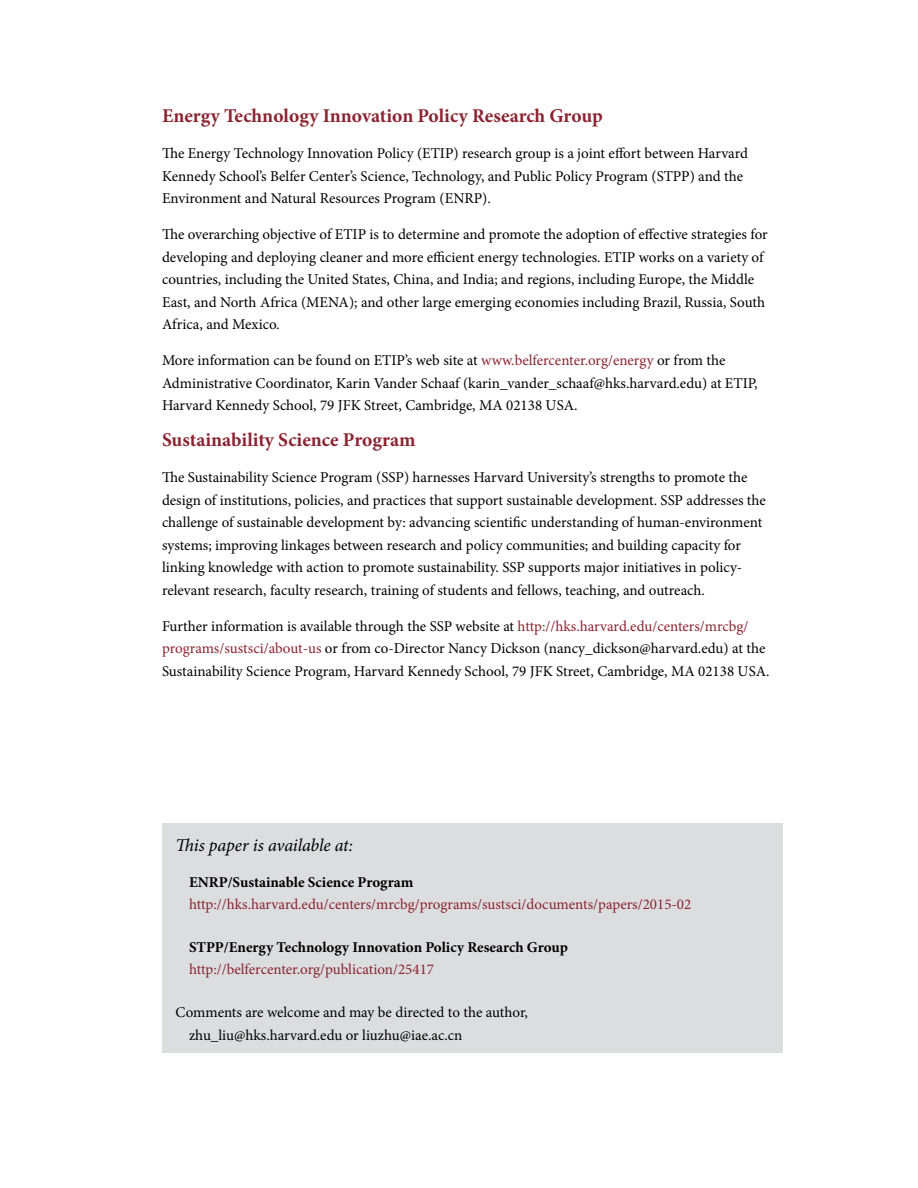
<style>
.page{position:relative;width:918px;height:1188px;background:#fff}
.page>*{position:absolute;margin:0;border:0;box-sizing:border-box;transform-origin:0 0}
.Primary_type{font:700 19.5px "Minion Pro";letter-spacing:-.01em;color:#8b2331}
.Primary_type-2{font:italic 18px "Minion Pro";letter-spacing:-.005em;color:#000}
.Primary_type-3{font:15px/22.5px "Minion Pro";color:#000}
.Primary_type-4{font:15px/22.5px "Minion Pro";color:#8b2331}
.Primary_type-5{font:700 15px/22.5px "Minion Pro";letter-spacing:-.005em;color:#000}
.s1{color:#8b2331}
.s2{font-weight:700;color:#000}
.s3{font-weight:400;color:#8b2331}
</style>
<div class="page">
<div style="left:162px;top:824px;width:621px;height:229px;background:#dcddde"></div>
<p class="Primary_type" style="left:162px;top:102px;width:442px">Energy Technology Innovation Policy Research Group</p>
<p class="Primary_type-3" style="left:162px;top:142px;width:588px">The Energy Technology Innovation Policy (ETIP) research group is a joint effort between Harvard<br>Kennedy School’s Belfer Center’s Science, Technology, and Public Policy Program (STPP) and the<br>Environment and Natural Resources Program (ENRP).</p>
<p class="Primary_type-3" style="left:162px;top:223px;width:607px">The overarching objective of ETIP is to determine and promote the adoption of effective strategies for developing and deploying cleaner and more efficient energy technologies. ETIP works on a variety of countries, including the United States, China, and India; and regions, including Europe, the Middle East, and North Africa (MENA); and other large emerging economies including Brazil, Russia, South Africa, and Mexico.</p>
<p class="Primary_type-3" style="left:162px;top:349px;width:597px">More information can be found on ETIP’s web site at <span class="s1">www.belfercenter.org/energy</span> or from the<br>Administrative Coordinator, Karin Vander Schaaf (karin_vander_schaaf@hks.harvard.edu) at ETIP,<br>Harvard Kennedy School, 79 JFK Street, Cambridge, MA 02138 USA.</p>
<p class="Primary_type" style="left:162px;top:426px;width:255px">Sustainability Science Program</p>
<p class="Primary_type-3" style="left:162px;top:466px;width:605px">The Sustainability Science Program (SSP) harnesses Harvard University’s strengths to promote the design of institutions, policies, and practices that support sustainable development. SSP addresses the challenge of sustainable development by: advancing scientific understanding of human-environment systems; improving linkages between research and policy communities; and building capacity for linking knowledge with action to promote sustainability. SSP supports major initiatives in policy&shy;relevant research, faculty research, training of students and fellows, teaching, and outreach.</p>
<p class="Primary_type-3" style="left:162px;top:615px;width:609px">Further information is available through the SSP website at <span class="s1">http://hks.harvard.edu/centers/mrcbg/ programs/sustsci/about-us</span> or from co-Director Nancy Dickson (nancy_dickson@harvard.edu) at the<br>Sustainability Science Program, Harvard Kennedy School, 79 JFK Street, Cambridge, MA 02138 USA.</p>
<p class="Primary_type-2" style="left:176px;top:832px;width:179px">This paper is available at:</p>
<p class="Primary_type-4" style="left:189px;top:871px;width:504px"><span class="s2">ENRP/Sustainable Science Program </span>http://hks.harvard.edu/centers/mrcbg/programs/sustsci/documents/papers/2015-02</p>
<p class="Primary_type-5" style="left:189px;top:936px;width:380px">STPP/Energy Technology Innovation Policy Research Group <span class="s3">http://belfercenter.org/publication/25417</span></p>
<p class="Primary_type-3" style="left:176px;top:1001px;width:354px">Comments are welcome and may be directed to the author,</p>
<p class="Primary_type-3" style="left:189px;top:1024px;width:275px">zhu_liu@hks.harvard.edu or liuzhu@iae.ac.cn</p>
</div>
